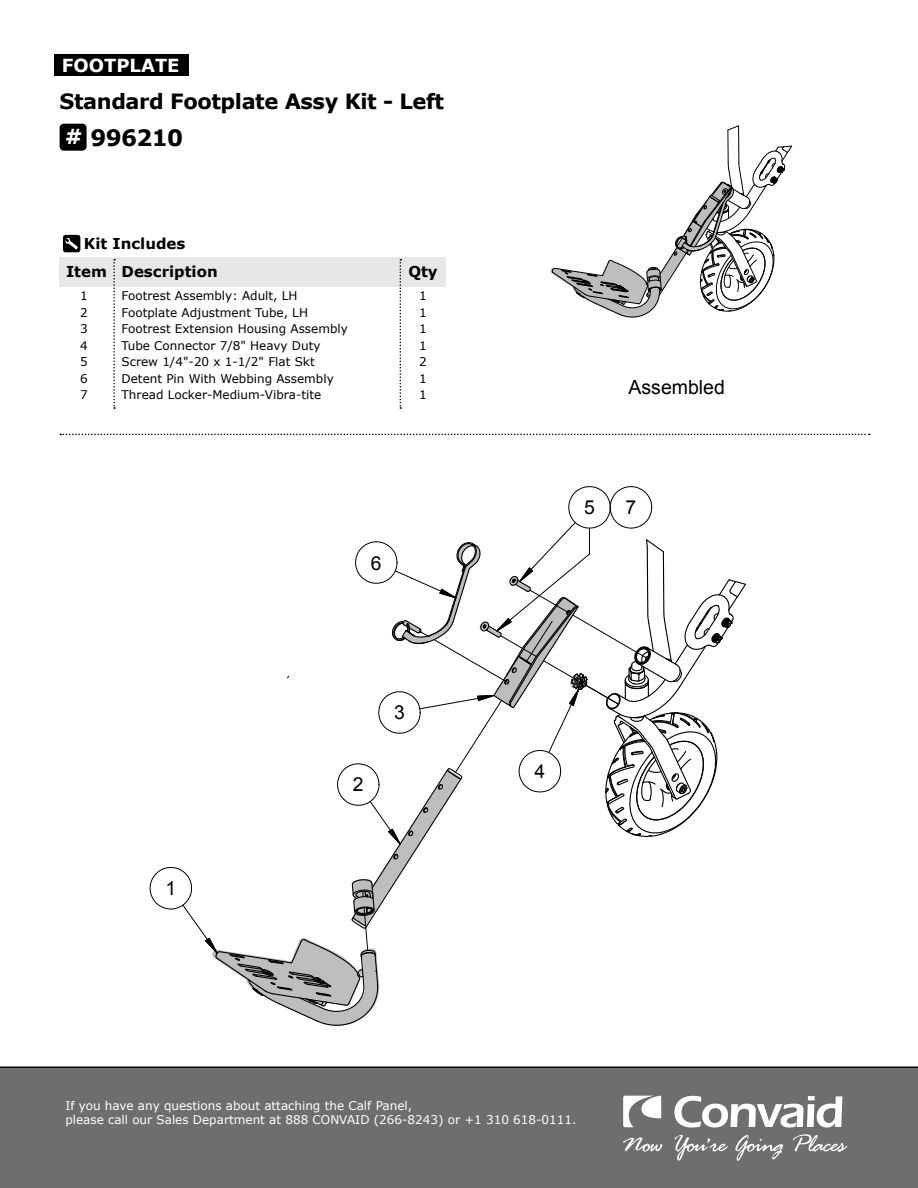
<style>
.page{position:relative;width:918px;height:1188px;background:#fff}
.page>*{position:absolute;margin:0;border:0;box-sizing:border-box;transform-origin:0 0}
.t1{font:700 22.5px "Verdana";letter-spacing:-.03em;color:#000}
.t2{font:700 21px "Verdana";letter-spacing:-.02em;color:#000}
.t3{font:19.5px "Arial";color:#000}
.t4{font:19.35px "Arial";color:#000}
.t5{font:700 18px "Verdana";color:#fff}
.t6{font:700 15px "Verdana";color:#000}
.t7{font:12px "Verdana";color:#000}
.t8{font:12px/13.5px "Verdana";color:#fff}
.t9{font:10.8px "Arial";color:#000}
.s1{font-size:20.7px;color:#fff}
</style>
<div class="page">
<div style="left:0;top:1068px;width:918px;height:120px;background:#6e6e6e"></div>
<hr style="left:0;top:1066px;width:918px;height:2px;background:#000">
<svg style="left:623px;top:1137px;width:39px;height:15px"></svg>
<svg style="left:675px;top:1135px;width:53px;height:26px"></svg>
<svg style="left:735px;top:1135px;width:48px;height:26px"></svg>
<svg style="left:793px;top:1134px;width:54px;height:18px"></svg>
<svg style="left:623px;top:1096px;width:38px;height:31px"></svg>
<svg style="left:674px;top:1096px;width:168px;height:32px"></svg>
<div style="left:54px;top:54px;width:135px;height:22px;background:#000"></div>
<svg style="left:149px;top:486px;width:597px;height:540px"></svg>
<hr style="left:738px;top:126px;width:1px;height:37px;background:#000">
<hr style="left:728px;top:130px;width:1px;height:33px;background:#000">
<svg style="left:727px;top:125px;width:13px;height:6px"></svg>
<svg style="left:550px;top:145px;width:243px;height:173px"></svg>
<svg style="left:60px;top:434px;width:810px;height:1px"></svg>
<div style="left:60px;top:258px;width:386px;height:29px;background:#e7e7e7"></div>
<svg style="left:400px;top:259px;width:1px;height:150px"></svg>
<svg style="left:113px;top:259px;width:2px;height:150px"></svg>
<div style="left:60px;top:124px;width:27px;height:27px;background:#000;border-radius:4px"></div>
<div style="left:63px;top:235px;width:17px;height:17px;background:#000;border-radius:3px"></div>
<svg style="left:65px;top:238px;width:13px;height:12px"></svg>
<div style="left:491px;top:970px;width:170px;height:79px;background:#fff"></div>
<h3 class="t5" style="left:62px;top:54px;width:119px">FOOTPLATE</h3>
<h2 class="t2" style="left:60px;top:88px;width:386px">Standard Footplate Assy Kit - Left</h2>
<h1 class="t1" style="left:65px;top:123px;width:120px"><span class="s1">#</span> 996210</h1>
<p class="t6" style="left:84px;top:234px;width:103px">Kit Includes</p>
<p class="t6" style="left:66px;top:262px;width:153px">Item Description</p>
<p class="t6" style="left:408px;top:262px;width:31px">Qty</p>
<p class="t7" style="left:80px;top:288px;width:9px">1</p>
<p class="t7" style="left:122px;top:288px;width:178px">Footrest Assembly: Adult, LH</p>
<p class="t7" style="left:419px;top:288px;width:9px">1</p>
<p class="t7" style="left:80px;top:305px;width:9px">2</p>
<p class="t7" style="left:122px;top:305px;width:188px">Footplate Adjustment Tube, LH</p>
<p class="t7" style="left:419px;top:305px;width:9px">1</p>
<p class="t7" style="left:80px;top:321px;width:9px">3</p>
<p class="t7" style="left:122px;top:321px;width:228px">Footrest Extension Housing Assembly</p>
<p class="t7" style="left:419px;top:321px;width:9px">1</p>
<p class="t7" style="left:80px;top:338px;width:9px">4</p>
<p class="t7" style="left:122px;top:338px;width:201px">Tube Connector 7/8" Heavy Duty</p>
<p class="t7" style="left:419px;top:338px;width:9px">1</p>
<p class="t7" style="left:80px;top:354px;width:9px">5</p>
<p class="t7" style="left:122px;top:354px;width:195px">Screw 1/4"-20 x 1-1/2" Flat Skt</p>
<p class="t7" style="left:419px;top:354px;width:9px">2</p>
<p class="t7" style="left:80px;top:371px;width:9px">6</p>
<p class="t7" style="left:122px;top:371px;width:214px">Detent Pin With Webbing Assembly</p>
<p class="t7" style="left:419px;top:371px;width:9px">1</p>
<p class="t7" style="left:80px;top:387px;width:9px">7</p>
<p class="t7" style="left:122px;top:387px;width:201px">Thread Locker-Medium-Vibra-tite</p>
<p class="t7" style="left:419px;top:387px;width:9px">1</p>
<p class="t9" style="left:324px;top:376px;width:8px">3</p>
<h3 class="t4" style="left:166px;top:876px;width:12px">1</h3>
<h3 class="t4" style="left:371px;top:550px;width:12px">6</h3>
<h3 class="t4" style="left:353px;top:772px;width:12px">2</h3>
<h3 class="t4" style="left:394px;top:700px;width:12px">3</h3>
<h3 class="t3" style="left:629px;top:374px;width:98px">Assembled</h3>
<h3 class="t4" style="left:584px;top:495px;width:12px">5</h3>
<h3 class="t4" style="left:626px;top:495px;width:12px">7</h3>
<h3 class="t4" style="left:535px;top:759px;width:12px">4</h3>
<p class="t8" style="left:65px;top:1099px;width:513px">If you have any questions about attaching the Calf Panel,<br>please call our Sales Department at 888 CONVAID (266-8243) or +1 310 618-0111.</p>
</div>
